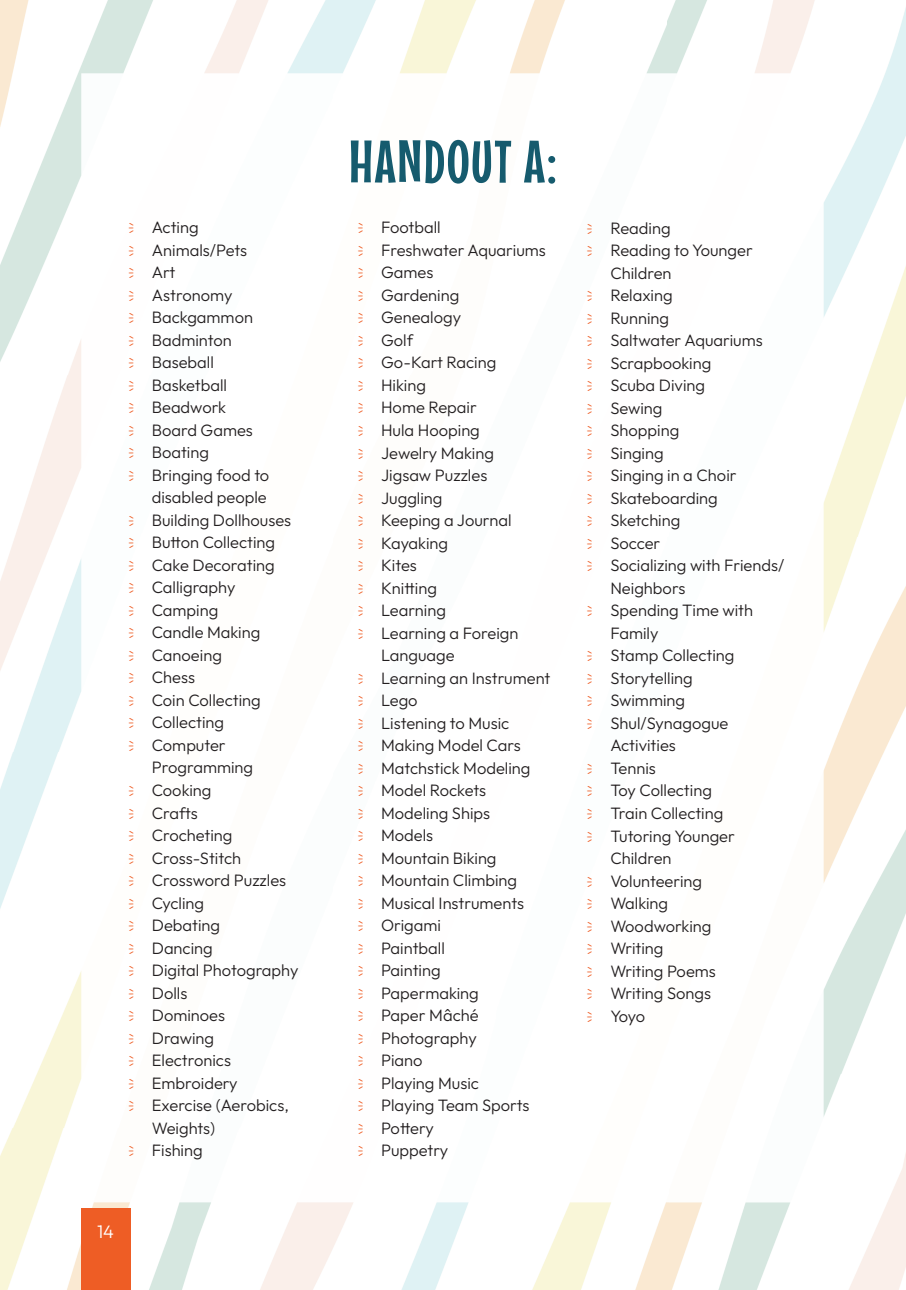
<style>
.page{position:relative;width:906px;height:1290px;background:#fff}
.page>*{position:absolute;margin:0;border:0;box-sizing:border-box;transform-origin:0 0}
.t1{font:60px "Mouse Memoirs";letter-spacing:.025em;color:#165b6e}
.t2{font:300 18px "Outfit";color:#fff}
.t3{font:300 16.5px/22.5px "Outfit";color:#231f20}
</style>
<div class="page">
<img style="left:0;top:0;width:906px;height:1290px">
<div style="left:81px;top:1209px;width:50px;height:81px;background:#ee5d25"></div>
<svg style="left:129px;top:223px;width:4px;height:10px"></svg>
<svg style="left:129px;top:245px;width:4px;height:11px"></svg>
<svg style="left:129px;top:268px;width:4px;height:10px"></svg>
<svg style="left:129px;top:290px;width:4px;height:11px"></svg>
<svg style="left:129px;top:313px;width:4px;height:10px"></svg>
<svg style="left:129px;top:335px;width:4px;height:11px"></svg>
<svg style="left:129px;top:358px;width:4px;height:10px"></svg>
<svg style="left:129px;top:380px;width:4px;height:11px"></svg>
<svg style="left:129px;top:403px;width:4px;height:10px"></svg>
<svg style="left:129px;top:425px;width:4px;height:11px"></svg>
<svg style="left:129px;top:448px;width:4px;height:10px"></svg>
<svg style="left:129px;top:470px;width:4px;height:11px"></svg>
<svg style="left:129px;top:515px;width:4px;height:11px"></svg>
<svg style="left:129px;top:538px;width:4px;height:10px"></svg>
<svg style="left:129px;top:560px;width:4px;height:11px"></svg>
<svg style="left:129px;top:583px;width:4px;height:10px"></svg>
<svg style="left:129px;top:605px;width:4px;height:11px"></svg>
<svg style="left:129px;top:628px;width:4px;height:10px"></svg>
<svg style="left:129px;top:650px;width:4px;height:11px"></svg>
<svg style="left:129px;top:673px;width:4px;height:10px"></svg>
<svg style="left:129px;top:695px;width:4px;height:11px"></svg>
<svg style="left:129px;top:718px;width:4px;height:10px"></svg>
<svg style="left:129px;top:740px;width:4px;height:11px"></svg>
<svg style="left:129px;top:785px;width:4px;height:11px"></svg>
<svg style="left:129px;top:808px;width:4px;height:10px"></svg>
<svg style="left:129px;top:830px;width:4px;height:11px"></svg>
<svg style="left:129px;top:853px;width:4px;height:10px"></svg>
<svg style="left:129px;top:875px;width:4px;height:11px"></svg>
<svg style="left:129px;top:898px;width:4px;height:10px"></svg>
<svg style="left:129px;top:920px;width:4px;height:11px"></svg>
<svg style="left:129px;top:943px;width:4px;height:10px"></svg>
<svg style="left:129px;top:965px;width:4px;height:11px"></svg>
<svg style="left:129px;top:988px;width:4px;height:10px"></svg>
<svg style="left:129px;top:1010px;width:4px;height:11px"></svg>
<svg style="left:129px;top:1033px;width:4px;height:10px"></svg>
<svg style="left:129px;top:1055px;width:4px;height:11px"></svg>
<svg style="left:129px;top:1078px;width:4px;height:10px"></svg>
<svg style="left:129px;top:1100px;width:4px;height:11px"></svg>
<svg style="left:129px;top:1145px;width:4px;height:11px"></svg>
<svg style="left:358px;top:223px;width:4px;height:10px"></svg>
<svg style="left:358px;top:245px;width:4px;height:11px"></svg>
<svg style="left:358px;top:268px;width:4px;height:10px"></svg>
<svg style="left:358px;top:290px;width:4px;height:11px"></svg>
<svg style="left:358px;top:313px;width:4px;height:10px"></svg>
<svg style="left:358px;top:335px;width:4px;height:11px"></svg>
<svg style="left:358px;top:358px;width:4px;height:10px"></svg>
<svg style="left:358px;top:380px;width:4px;height:11px"></svg>
<svg style="left:358px;top:403px;width:4px;height:10px"></svg>
<svg style="left:358px;top:425px;width:4px;height:11px"></svg>
<svg style="left:358px;top:448px;width:4px;height:10px"></svg>
<svg style="left:358px;top:470px;width:4px;height:11px"></svg>
<svg style="left:358px;top:493px;width:4px;height:10px"></svg>
<svg style="left:358px;top:516px;width:4px;height:10px"></svg>
<svg style="left:358px;top:538px;width:4px;height:10px"></svg>
<svg style="left:358px;top:561px;width:4px;height:10px"></svg>
<svg style="left:358px;top:583px;width:4px;height:10px"></svg>
<svg style="left:358px;top:606px;width:4px;height:10px"></svg>
<svg style="left:358px;top:628px;width:4px;height:10px"></svg>
<svg style="left:358px;top:673px;width:4px;height:11px"></svg>
<svg style="left:358px;top:696px;width:4px;height:10px"></svg>
<svg style="left:358px;top:718px;width:4px;height:11px"></svg>
<svg style="left:358px;top:741px;width:4px;height:10px"></svg>
<svg style="left:358px;top:763px;width:4px;height:11px"></svg>
<svg style="left:358px;top:786px;width:4px;height:10px"></svg>
<svg style="left:358px;top:808px;width:4px;height:11px"></svg>
<svg style="left:358px;top:831px;width:4px;height:10px"></svg>
<svg style="left:358px;top:853px;width:4px;height:11px"></svg>
<svg style="left:358px;top:876px;width:4px;height:10px"></svg>
<svg style="left:358px;top:898px;width:4px;height:11px"></svg>
<svg style="left:358px;top:921px;width:4px;height:10px"></svg>
<svg style="left:358px;top:943px;width:4px;height:11px"></svg>
<svg style="left:358px;top:966px;width:4px;height:10px"></svg>
<svg style="left:358px;top:988px;width:4px;height:11px"></svg>
<svg style="left:358px;top:1011px;width:4px;height:10px"></svg>
<svg style="left:358px;top:1033px;width:4px;height:11px"></svg>
<svg style="left:358px;top:1056px;width:4px;height:10px"></svg>
<svg style="left:358px;top:1078px;width:4px;height:11px"></svg>
<svg style="left:358px;top:1101px;width:4px;height:10px"></svg>
<svg style="left:358px;top:1123px;width:4px;height:11px"></svg>
<svg style="left:358px;top:1146px;width:4px;height:10px"></svg>
<svg style="left:587px;top:223px;width:5px;height:11px"></svg>
<svg style="left:587px;top:246px;width:5px;height:10px"></svg>
<svg style="left:587px;top:291px;width:5px;height:10px"></svg>
<svg style="left:587px;top:313px;width:5px;height:11px"></svg>
<svg style="left:587px;top:336px;width:5px;height:10px"></svg>
<svg style="left:587px;top:358px;width:5px;height:11px"></svg>
<svg style="left:587px;top:381px;width:5px;height:10px"></svg>
<svg style="left:587px;top:403px;width:5px;height:11px"></svg>
<svg style="left:587px;top:426px;width:5px;height:10px"></svg>
<svg style="left:587px;top:448px;width:5px;height:11px"></svg>
<svg style="left:587px;top:471px;width:5px;height:10px"></svg>
<svg style="left:587px;top:493px;width:5px;height:11px"></svg>
<svg style="left:587px;top:516px;width:5px;height:10px"></svg>
<svg style="left:587px;top:538px;width:5px;height:11px"></svg>
<svg style="left:587px;top:561px;width:5px;height:10px"></svg>
<svg style="left:587px;top:606px;width:5px;height:10px"></svg>
<svg style="left:587px;top:651px;width:5px;height:10px"></svg>
<svg style="left:587px;top:673px;width:5px;height:11px"></svg>
<svg style="left:587px;top:696px;width:5px;height:10px"></svg>
<svg style="left:587px;top:718px;width:5px;height:11px"></svg>
<svg style="left:587px;top:763px;width:5px;height:11px"></svg>
<svg style="left:587px;top:786px;width:5px;height:10px"></svg>
<svg style="left:587px;top:808px;width:5px;height:11px"></svg>
<svg style="left:587px;top:831px;width:5px;height:10px"></svg>
<svg style="left:587px;top:876px;width:5px;height:10px"></svg>
<svg style="left:587px;top:898px;width:5px;height:11px"></svg>
<svg style="left:587px;top:921px;width:5px;height:10px"></svg>
<svg style="left:587px;top:943px;width:5px;height:11px"></svg>
<svg style="left:587px;top:966px;width:5px;height:10px"></svg>
<svg style="left:587px;top:988px;width:5px;height:11px"></svg>
<svg style="left:587px;top:1011px;width:5px;height:10px"></svg>
<p class="t2" style="left:97px;top:1221px;width:18px">14</p>
<h1 class="t1" style="left:349px;top:126px;width:210px">HANDOUT A:</h1>
<p class="t3" style="left:152px;top:216px;width:148px">Acting<br>Animals/Pets<br>Art<br>Astronomy<br>Backgammon<br>Badminton<br>Baseball<br>Basketball<br>Beadwork<br>Board Games<br>Boating<br>Bringing food to disabled people<br>Building Dollhouses<br>Button Collecting<br>Cake Decorating<br>Calligraphy<br>Camping<br>Candle Making<br>Canoeing<br>Chess<br>Coin Collecting<br>Collecting<br>Computer<br>Programming<br>Cooking<br>Crafts<br>Crocheting<br>Cross-Stitch<br>Crossword Puzzles<br>Cycling<br>Debating<br>Dancing<br>Digital Photography<br>Dolls<br>Dominoes<br>Drawing<br>Electronics<br>Embroidery<br>Exercise (Aerobics,<br>Weights)<br>Fishing</p>
<p class="t3" style="left:381px;top:216px;width:171px">Football<br>Freshwater Aquariums<br>Games<br>Gardening<br>Genealogy<br>Golf<br>Go-Kart Racing<br>Hiking<br>Home Repair<br>Hula Hooping<br>Jewelry Making<br>Jigsaw Puzzles<br>Juggling<br>Keeping a Journal<br>Kayaking<br>Kites<br>Knitting<br>Learning<br>Learning a Foreign<br>Language<br>Learning an Instrument<br>Lego<br>Listening to Music<br>Making Model Cars<br>Matchstick Modeling<br>Model Rockets<br>Modeling Ships<br>Models<br>Mountain Biking<br>Mountain Climbing<br>Musical Instruments<br>Origami<br>Paintball<br>Painting<br>Papermaking<br>Paper Mâché<br>Photography<br>Piano<br>Playing Music<br>Playing Team Sports<br>Pottery<br>Puppetry</p>
<p class="t3" style="left:610px;top:216px;width:175px">Reading<br>Reading to Younger<br>Children<br>Relaxing<br>Running<br>Saltwater Aquariums<br>Scrapbooking<br>Scuba Diving<br>Sewing<br>Shopping<br>Singing<br>Singing in a Choir<br>Skateboarding<br>Sketching<br>Soccer<br>Socializing with Friends/<br>Neighbors<br>Spending Time with<br>Family<br>Stamp Collecting<br>Storytelling<br>Swimming<br>Shul/Synagogue<br>Activities<br>Tennis<br>Toy Collecting<br>Train Collecting<br>Tutoring Younger<br>Children<br>Volunteering<br>Walking<br>Woodworking<br>Writing<br>Writing Poems<br>Writing Songs<br>Yoyo</p>
</div>
